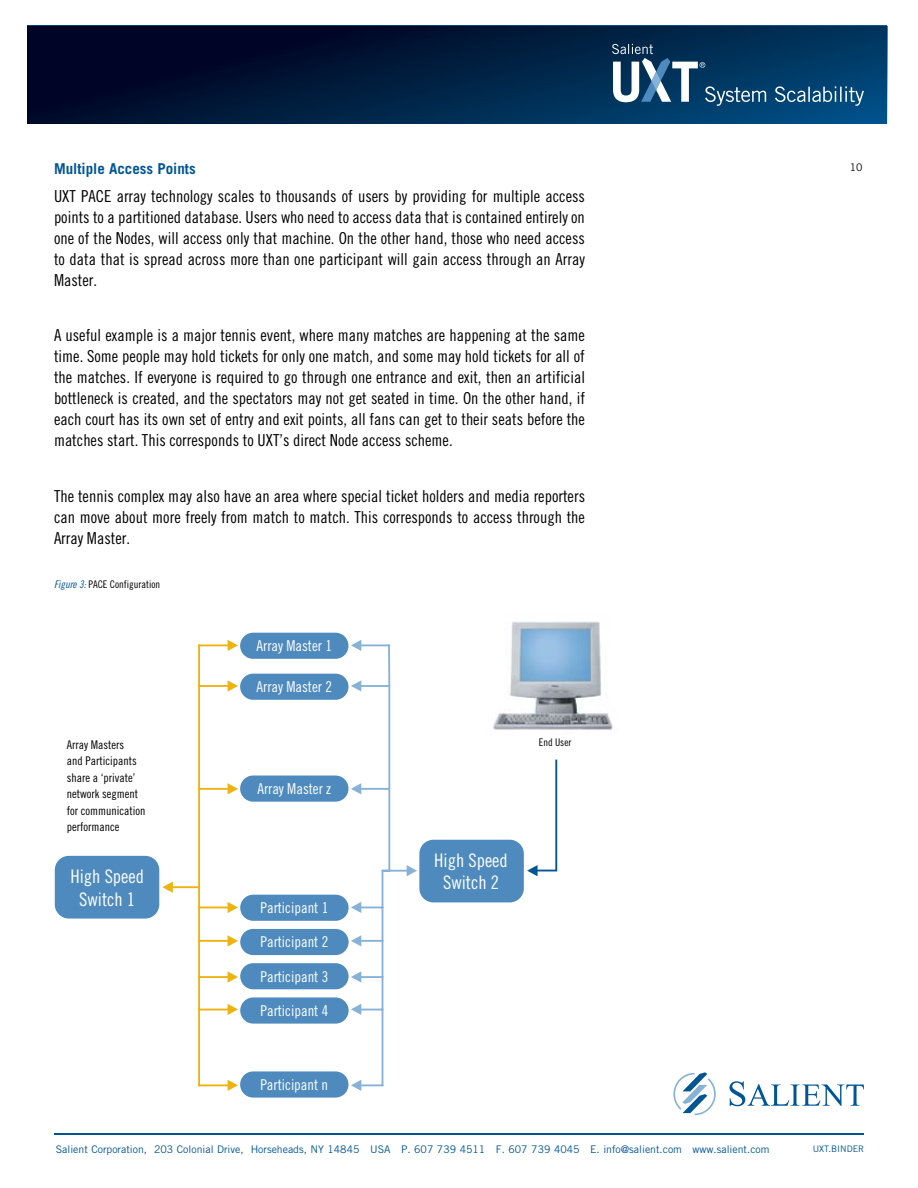
<style>
.page{position:relative;width:918px;height:1188px;background:#fff}
.page>*{position:absolute;margin:0;border:0;box-sizing:border-box;transform-origin:0 0}
.t1{font:18.6px/22.4px "Trade Gothic LT Std Cn 18";color:#fff;text-align:center}
.t2{font:16.5px/21px "Trade Gothic LT Std Cn 18";color:#000;text-align:justify}
.t3{font:15px "Trade Gothic LT Std Cn 18";color:#fff}
.t4{font:700 15px "Trade Gothic LT Std";color:#005595}
.t5{font:12px/16.5px "Trade Gothic LT Std Cn 18";color:#000}
.t6{font:10.5px "Trade Gothic LT Std";color:#005595}
.t7{font:10.5px "Trade Gothic LT Std Cn 18";color:#000}
.t8{font:10.5px "Trade Gothic LT Std";color:#000}
.t9{font:9px "Trade Gothic LT Std";color:#005595}
.s1{font-family:"Trade Gothic LT Std Cn 18 Obl";color:#005595}
</style>
<div class="page">
<img style="left:27px;top:26px;width:860px;height:98px">
<svg style="left:612px;top:44px;width:252px;height:62px;background:#245479"></svg>
<hr style="left:54px;top:1135px;width:810px;height:1px;background:#005595">
<svg style="left:673px;top:1072px;width:43px;height:43px"></svg>
<svg style="left:729px;top:1081px;width:135px;height:25px"></svg>
<hr style="left:54px;top:1133px;width:810px;height:2px;background:#005595">
<svg style="left:351px;top:640px;width:66px;height:451px"></svg>
<svg style="left:162px;top:640px;width:76px;height:451px"></svg>
<div style="left:55px;top:856px;width:104px;height:63px;background:#4e8abe;border-radius:14px"></div>
<div style="left:419px;top:840px;width:105px;height:62px;background:#4e8abe;border-radius:14px"></div>
<div style="left:240px;top:633px;width:108px;height:26px;background:#4e8abe;border-radius:13px"></div>
<div style="left:240px;top:776px;width:108px;height:26px;background:#4e8abe;border-radius:13px"></div>
<div style="left:240px;top:895px;width:109px;height:26px;background:#4e8abe;border-radius:13px"></div>
<div style="left:240px;top:929px;width:109px;height:26px;background:#4e8abe;border-radius:13px"></div>
<div style="left:240px;top:963px;width:109px;height:26px;background:#4e8abe;border-radius:13px"></div>
<div style="left:240px;top:997px;width:109px;height:27px;background:#4e8abe;border-radius:13px"></div>
<div style="left:240px;top:1071px;width:108px;height:27px;background:#4e8abe;border-radius:13px"></div>
<div style="left:240px;top:674px;width:108px;height:26px;background:#4e8abe;border-radius:13px"></div>
<svg style="left:527px;top:760px;width:30px;height:116px"></svg>
<img style="left:493px;top:621px;width:120px;height:109px">
<p class="t4" style="left:54px;top:159px;width:143px">Multiple Access Points</p>
<p class="t2" style="left:54px;top:185px;width:533px">UXT PACE array technology scales to thousands of users by providing for multiple access points to a partitioned database. Users who need to access data that is contained entirely on one of the Nodes, will access only that machine. On the other hand, those who need access to data that is spread across more than one participant will gain access through an Array Master.</p>
<p class="t2" style="left:54px;top:325px;width:533px">A useful example is a major tennis event, where many matches are happening at the same time. Some people may hold tickets for only one match, and some may hold tickets for all of the matches. If everyone is required to go through one entrance and exit, then an artificial bottleneck is created, and the spectators may not get seated in time. On the other hand, if each court has its own set of entry and exit points, all fans can get to their seats before the matches start. This corresponds to UXT’s direct Node access scheme.</p>
<p class="t2" style="left:54px;top:485px;width:533px">The tennis complex may also have an area where special ticket holders and media reporters can move about more freely from match to match. This corresponds to access through the Array Master.</p>
<p class="t7" style="left:54px;top:578px;width:108px"><span class="s1">Figure 3:</span> PACE Configuration</p>
<p class="t5" style="left:67px;top:736px;width:80px">Array Masters<br>and Participants share a ‘private’ network segment for communication performance</p>
<p class="t1" style="left:70px;top:865px;width:75px">High Speed<br>Switch 1</p>
<p class="t3" style="left:257px;top:637px;width:77px">Array Master 1</p>
<p class="t3" style="left:257px;top:678px;width:77px">Array Master 2</p>
<p class="t3" style="left:257px;top:780px;width:75px">Array Master z</p>
<p class="t3" style="left:260px;top:899px;width:69px">Participant 1</p>
<p class="t3" style="left:260px;top:933px;width:69px">Participant 2</p>
<p class="t3" style="left:260px;top:967px;width:69px">Participant 3</p>
<p class="t3" style="left:260px;top:1002px;width:69px">Participant 4</p>
<p class="t3" style="left:260px;top:1076px;width:69px">Participant n</p>
<p class="t7" style="left:539px;top:736px;width:34px">End User</p>
<p class="t1" style="left:434px;top:849px;width:75px">High Speed<br>Switch 2</p>
<p class="t8" style="left:850px;top:161px;width:14px">10</p>
<p class="t6" style="left:56px;top:1143px;width:715px">Salient Corporation, 203 Colonial Drive, Horseheads, NY 14845 USA P. 607 739 4511 F. 607 739 4045 E. info@salient.com www.salient.com</p>
<p class="t9" style="left:813px;top:1143px;width:53px">UXT.BINDER</p>
</div>
